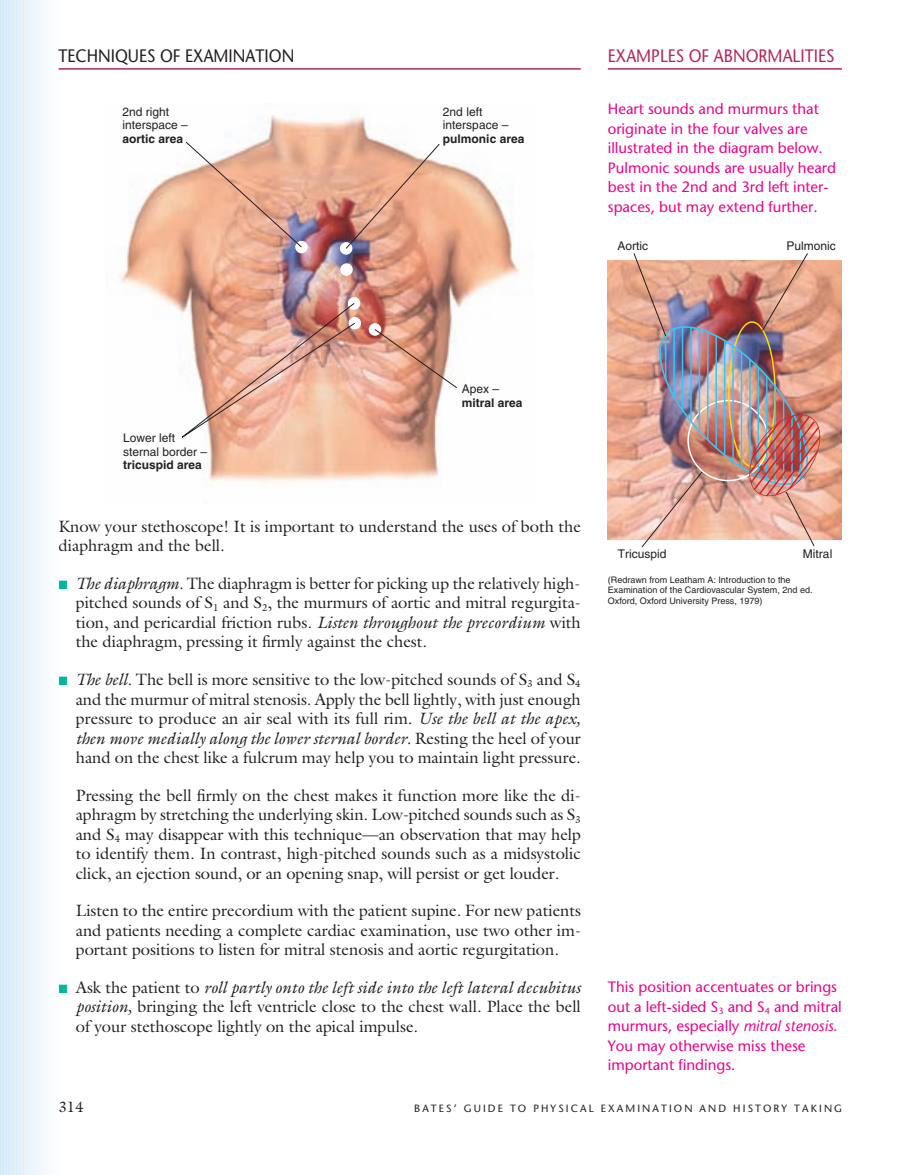
<style>
.page{position:relative;width:905px;height:1175px;background:#fff}
.page>*{position:absolute;margin:0;border:0;box-sizing:border-box;transform-origin:0 0}
.t1{font:18px "Stone Sans";color:#231f20;scale:.9 1}
.t2{font:18px "Stone Sans";color:#b6255e;scale:.9 1}
.t3{font:16.5px/19.5px "Galliard";color:#231f20;text-align:justify}
.t4{font:15px/19.5px "Stone Sans";color:#ed028c}
.t5{font:15px "Galliard";color:#231f20}
.t6{font:12px/13.5px "Helvetica";color:#231f20}
.t7{font:700 12px "Helvetica";color:#231f20}
.t8{font:10.5px "Stone Sans";letter-spacing:.2em;color:#231f20}
.t9{font:9px/10.5px "Helvetica";color:#231f20}
.s1{color:#00b5a4}
.s2{font-style:italic}
</style>
<div class="page">
<div style="left:0;top:0;width:5px;height:1174px;background:#d5eaf8"></div>
<div style="left:1px;top:0;width:6px;height:1174px;background:#ddedf8"></div>
<div style="left:2px;top:0;width:7px;height:1174px;background:#d7ebf8"></div>
<div style="left:8px;top:0;width:7px;height:1174px;background:#dbedf9"></div>
<div style="left:13px;top:0;width:6px;height:1174px;background:#dfeef9"></div>
<div style="left:19px;top:0;width:6px;height:1174px;background:#e3f1fa"></div>
<div style="left:24px;top:0;width:6px;height:1174px;background:#e7f3fb"></div>
<div style="left:30px;top:0;width:6px;height:1174px;background:#ebf5fb"></div>
<div style="left:36px;top:0;width:6px;height:1174px;background:#f0f7fc"></div>
<div style="left:42px;top:0;width:7px;height:1174px;background:#f4f9fd"></div>
<div style="left:47px;top:0;width:6px;height:1174px;background:#f8fbfd"></div>
<hr style="left:608px;top:68px;width:234px;height:2px;background:#b6255e">
<hr style="left:58px;top:68px;width:522px;height:2px;background:#b6255e">
<img style="left:119px;top:115px;width:414px;height:368px">
<div style="left:369px;top:323px;width:12px;height:13px;background:#fff;border-radius:50%"></div>
<div style="left:348px;top:317px;width:13px;height:12px;background:#fff;border-radius:50%"></div>
<div style="left:348px;top:297px;width:12px;height:12px;background:#fff;border-radius:50%"></div>
<div style="left:340px;top:263px;width:13px;height:13px;background:#fff;border-radius:50%"></div>
<div style="left:295px;top:241px;width:13px;height:12px;background:#fff;border-radius:50%"></div>
<div style="left:340px;top:242px;width:12px;height:13px;background:#fff;border-radius:50%"></div>
<svg style="left:185px;top:141px;width:117px;height:107px;background:#e6b49c"></svg>
<svg style="left:345px;top:143px;width:95px;height:106px;background:#e0a78e"></svg>
<svg style="left:166px;top:302px;width:190px;height:146px"></svg>
<svg style="left:374px;top:328px;width:84px;height:61px;background:#d6a390"></svg>
<img style="left:608px;top:260px;width:234px;height:279px">
<img style="left:633px;top:253px;width:191px;height:295px">
<p class="t1" style="left:58px;top:49px;width:263px">TECHNIQUES OF EXAMINATION</p>
<p class="t2" style="left:608px;top:49px;width:253px">EXAMPLES OF ABNORMALITIES</p>
<p class="t6" style="left:123px;top:106px;width:67px">2nd right interspace –</p>
<p class="t7" style="left:123px;top:134px;width:62px">aortic area</p>
<p class="t6" style="left:443px;top:106px;width:67px">2nd left interspace –</p>
<p class="t7" style="left:443px;top:134px;width:83px">pulmonic area</p>
<p class="t4" style="left:608px;top:101px;width:230px">Heart sounds and murmurs that originate in the four valves are illustrated in the diagram below.<br>Pulmonic sounds are usually heard best in the 2nd and 3rd left inter&shy;spaces, but may extend further.</p>
<p class="t6" style="left:617px;top:240px;width:32px">Aortic</p>
<p class="t6" style="left:786px;top:240px;width:51px">Pulmonic</p>
<p class="t6" style="left:123px;top:432px;width:86px">Lower left sternal border –</p>
<p class="t7" style="left:123px;top:460px;width:80px">tricuspid area</p>
<p class="t6" style="left:462px;top:383px;width:39px">Apex –</p>
<p class="t7" style="left:462px;top:398px;width:62px">mitral area</p>
<p class="t3" style="left:58px;top:516px;width:524px">Know your stethoscope! It is important to understand the uses of both the diaphragm and the bell.</p>
<p class="t3" style="left:76px;top:573px;width:506px;text-indent:-17px"><span class="s1">■</span> <span class="s2">The diaphragm.</span> The diaphragm is better for picking up the relatively high&shy;pitched sounds of S<sub>1</sub> and S<sub>2</sub>, the murmurs of aortic and mitral regurgita&shy;tion, and pericardial friction rubs. <span class="s2">Listen throughout the precordium</span> with the diaphragm, pressing it firmly against the chest.</p>
<p class="t3" style="left:76px;top:669px;width:506px;text-indent:-17px"><span class="s1">■</span> <span class="s2">The bell.</span> The bell is more sensitive to the low-pitched sounds of S<sub>3</sub> and S<sub>4 </sub>and the murmur of mitral stenosis. Apply the bell lightly, with just enough pressure to produce an air seal with its full rim. <span class="s2">Use the bell at the apex, then move medially along the lower sternal border.</span> Resting the heel of your hand on the chest like a fulcrum may help you to maintain light pressure.</p>
<p class="t3" style="left:76px;top:785px;width:506px">Pressing the bell firmly on the chest makes it function more like the di&shy;aphragm by stretching the underlying skin. Low-pitched sounds such as S<sub>3 </sub>and S<sub>4</sub> may disappear with this technique—an observation that may help to identify them. In contrast, high-pitched sounds such as a midsystolic click, an ejection sound, or an opening snap, will persist or get louder.</p>
<p class="t3" style="left:76px;top:900px;width:507px">Listen to the entire precordium with the patient supine. For new patients and patients needing a complete cardiac examination, use two other im&shy;portant positions to listen for mitral stenosis and aortic regurgitation.</p>
<p class="t3" style="left:76px;top:977px;width:506px;text-indent:-17px"><span class="s1">■</span> Ask the patient to <span class="s2">roll partly onto the left side into the left lateral decubitus position,</span> bringing the left ventricle close to the chest wall. Place the bell of your stethoscope lightly on the apical impulse.</p>
<p class="t6" style="left:803px;top:548px;width:31px">Mitral</p>
<p class="t9" style="left:608px;top:575px;width:206px">(Redrawn from Leatham A: Introduction to the<br>Examination of the Cardiovascular System, 2nd ed.<br>Oxford, Oxford University Press, 1979)</p>
<p class="t6" style="left:617px;top:548px;width:50px">Tricuspid</p>
<p class="t4" style="left:608px;top:979px;width:235px">This position accentuates or brings out a left-sided S<sub>3</sub> and S<sub>4</sub> and mitral murmurs, especially <span class="s2">mitral stenosis.<br></span>You may otherwise miss these important findings.</p>
<p class="t5" style="left:58px;top:1098px;width:27px">314</p>
<p class="t8" style="left:414px;top:1104px;width:429px">BATES’ GUIDE TO PHYSICAL EXAMINATION AND HISTORY TAKING</p>
</div>
